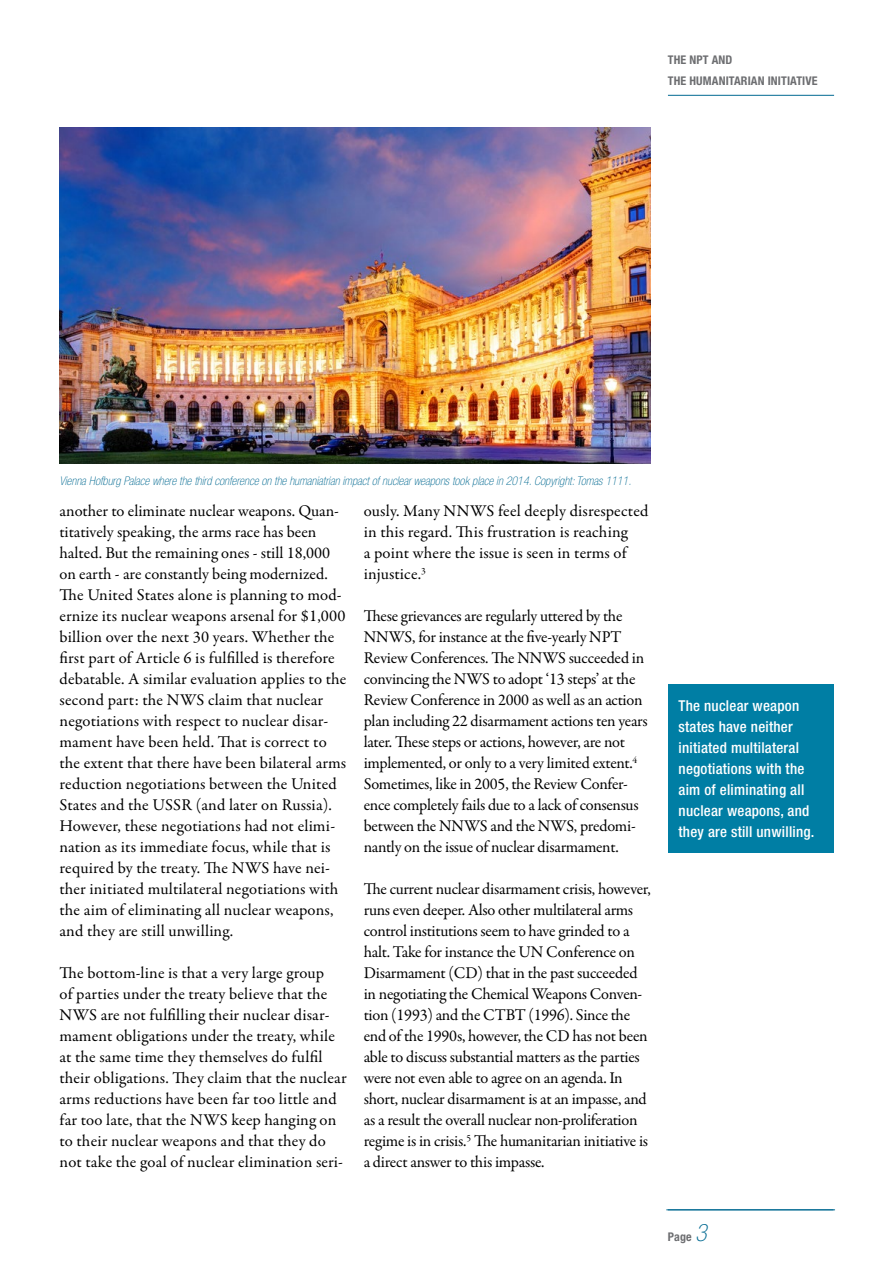
<style>
.page{position:relative;width:893px;height:1263px;background:#fff}
.page>*{position:absolute;margin:0;border:0;box-sizing:border-box;transform-origin:0 0}
.t1{font:16.5px/21px "Garamond Premr Pro";color:#000}
.t2{font:500 condensed 15px/21px "Helvetica Neue LT Std";letter-spacing:.015em;color:#fff}
.t3{font:italic 100 condensed 12px "Helvetica Neue LT Std";color:#006991}
.t4{font:700 condensed 12px/21px "Helvetica Neue LT Std";letter-spacing:.01em;color:#6d6e71}
.s1{font-weight:100;font-style:italic;font-size:24px;color:#006991}
</style>
<div class="page">
<hr style="left:668px;top:1209px;width:167px;height:1px;background:#006991">
<hr style="left:668px;top:95px;width:166px;height:1px;background:#006991">
<hr style="left:666px;top:1209px;width:167px;height:1px;background:#006991">
<div style="left:668px;top:684px;width:165px;height:168px;background:#007ea4"></div>
<img style="left:60px;top:128px;width:591px;height:336px">
<p class="t4" style="left:668px;top:49px;width:151px">THE NPT AND<br>THE HUMANITARIAN IN ITIATIVE</p>
<p class="t3" style="left:60px;top:474px;width:573px">Vienna Hofburg Palace where the third conference on the humaniatrian impact of nuclear weapons took place in 2014. Copyright: Tomas 1111.</p>
<p class="t1" style="left:60px;top:501px;width:288px">another to eliminate nuclear weapons. Quan&shy;titatively speaking, the arms race has been halted. But the remaining ones - still 18,000 on earth - are constantly being modernized.<br>The United States alone is planning to mod&shy;ernize its nuclear weapons arsenal for $1,000 billion over the next 30 years. Whether the first part of Article 6 is fulfilled is therefore debatable. A similar evaluation applies to the second part: the NWS claim that nuclear negotiations with respect to nuclear disar&shy;mament have been held. That is correct to the extent that there have been bilateral arms reduction negotiations between the United States and the USSR (and later on Russia).<br>However, these negotiations had not elimi&shy;nation as its immediate focus, while that is required by the treaty. The NWS have nei&shy;ther initiated multilateral negotiations with the aim of eliminating all nuclear weapons, and they are still unwilling.</p>
<p class="t1" style="left:60px;top:963px;width:289px">The bottom-line is that a very large group<br>of parties under the treaty believe that the NWS are not fulfilling their nuclear disar&shy;mament obligations under the treaty, while at the same time they themselves do fulfil their obligations. They claim that the nuclear arms reductions have been far too little and far too late, that the NWS keep hanging on to their nuclear weapons and that they do not take the goal of nuclear elimination seri-</p>
<p class="t1" style="left:364px;top:501px;width:286px">ously. Many NNWS feel deeply disrespected in this regard. This frustration is reaching<br>a point where the issue is seen in terms of injustice.<sup>3</sup></p>
<p class="t1" style="left:364px;top:606px;width:286px">These grievances are regularly uttered by the NNWS, for instance at the five-yearly NPT Review Conferences. The NNWS succeeded in convincing the NWS to adopt ‘13 steps’ at the Review Conference in 2000 as well as an action plan including 22 disarmament actions ten years later. These steps or actions, however, are not implemented, or only to a very limited extent.<sup>4<br></sup>Sometimes, like in 2005, the Review Confer&shy;ence completely fails due to a lack of consensus between the NNWS and the NWS, predomi&shy;nantly on the issue of nuclear disarmament.</p>
<p class="t1" style="left:364px;top:879px;width:289px">The current nuclear disarmament crisis, however, runs even deeper. Also other multilateral arms control institutions seem to have grinded to a halt. Take for instance the UN Conference on Disarmament (CD) that in the past succeeded in negotiating the Chemical Weapons Conven&shy;tion (1993) and the CTBT (1996). Since the end of the 1990s, however, the CD has not been able to discuss substantial matters as the parties were not even able to agree on an agenda. In short, nuclear disarmament is at an impasse, and as a result the overall nuclear non-proliferation regime is in crisis.<sup>5</sup> The humanitarian initiative is a direct answer to this impasse.</p>
<p class="t2" style="left:679px;top:694px;width:137px">The nuclear weapon states have neither initiated multilateral negotiations with the aim of eliminating all nuclear weapons, and they are still unwilling.</p>
<p class="t4" style="left:668px;top:1226px;width:40px">PAGE <span class="s1">3</span></p>
</div>
